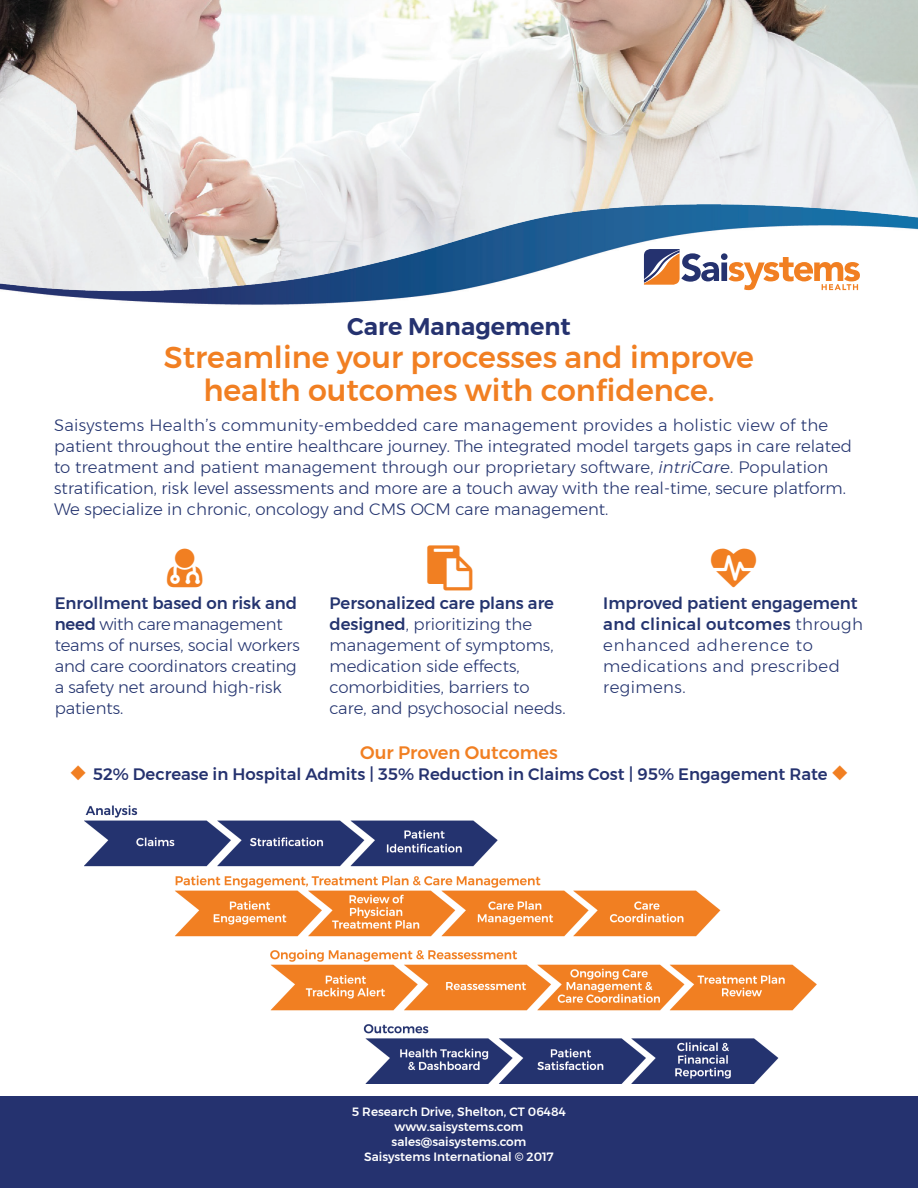
<style>
.page{position:relative;width:918px;height:1188px;background:#fff}
.page>*{position:absolute;margin:0;border:0;box-sizing:border-box;transform-origin:0 0}
.t1{font:500 30px/33px "Montserrat";color:#f17f22;text-align:center}
.t2{font:600 24px "Montserrat";color:#25326f}
.t3{font:500 18px "Montserrat";color:#f17f22}
.t4{font:300 16.5px/21px "Montserrat";color:#24346f}
.t5{font:300 16.5px/21px "Montserrat";letter-spacing:.025em;color:#24346f}
.t6{font:500 16.5px "Montserrat";color:#25326f}
.t7{font:500 12px/15px "Montserrat";color:#fff;text-align:center}
.s1{font-style:italic}
.s2{font-weight:500}
.s3{font-size:27px;color:#f17f22}
</style>
<div class="page">
<img style="left:0;top:0;width:918px;height:205px">
<img style="left:0;top:205px;width:918px;height:100px">
<svg style="left:644px;top:249px;width:216px;height:41px"></svg>
<img style="left:84px;top:805px;width:732px;height:278px">
<div style="left:0;top:1096px;width:918px;height:92px;background:#25326f"></div>
<h2 class="t2" style="left:347px;top:307px;width:225px">Care Management</h2>
<h1 class="t1" style="left:164px;top:340px;width:592px">Streamline your processes and improve health outcomes with confidence.</h1>
<p class="t4" style="left:54px;top:415px;width:799px">Saisystems Health’s community-embedded care management provides a holistic view of the patient throughout the entire healthcare journey. The integrated model targets gaps in care related to treatment and patient management through our proprietary software, <span class="s1">intriCare</span>. Population stratification, risk level assessments and more are a touch away with the real-time, secure platform.<br>We specialize in chronic, oncology and CMS OCM care management.</p>
<p class="t4" style="left:55px;top:592px;width:247px"><span class="s2">Enrollment based on risk and need</span> with care management teams of nurses, social workers and care coordinators creating a safety net around high-risk patients.</p>
<p class="t4" style="left:330px;top:592px;width:238px"><span class="s2">Personalized care plans are designed</span>, prioritizing the management of symptoms, medication side effects, comorbidities, barriers to care, and psychosocial needs.</p>
<p class="t5" style="left:603px;top:592px;width:261px"><span class="s2">Improved patient engagement and clinical outcomes</span> through enhanced adherence to medications and prescribed regimens.</p>
<p class="t3" style="left:360px;top:739px;width:199px">Our Proven Outcomes</p>
<p class="t6" style="left:70px;top:761px;width:779px"><span class="s3">◆</span> 52% Decrease in Hospital Admits | 35% Reduction in Claims Cost | 95% Engagement Rate <span class="s3">◆</span></p>
<p class="t7" style="left:352px;top:1104px;width:216px">5 Research Drive, Shelton, CT 06484 www.saisystems.com sales@saisystems.com<br>Saisystems International © 2017</p>
</div>
